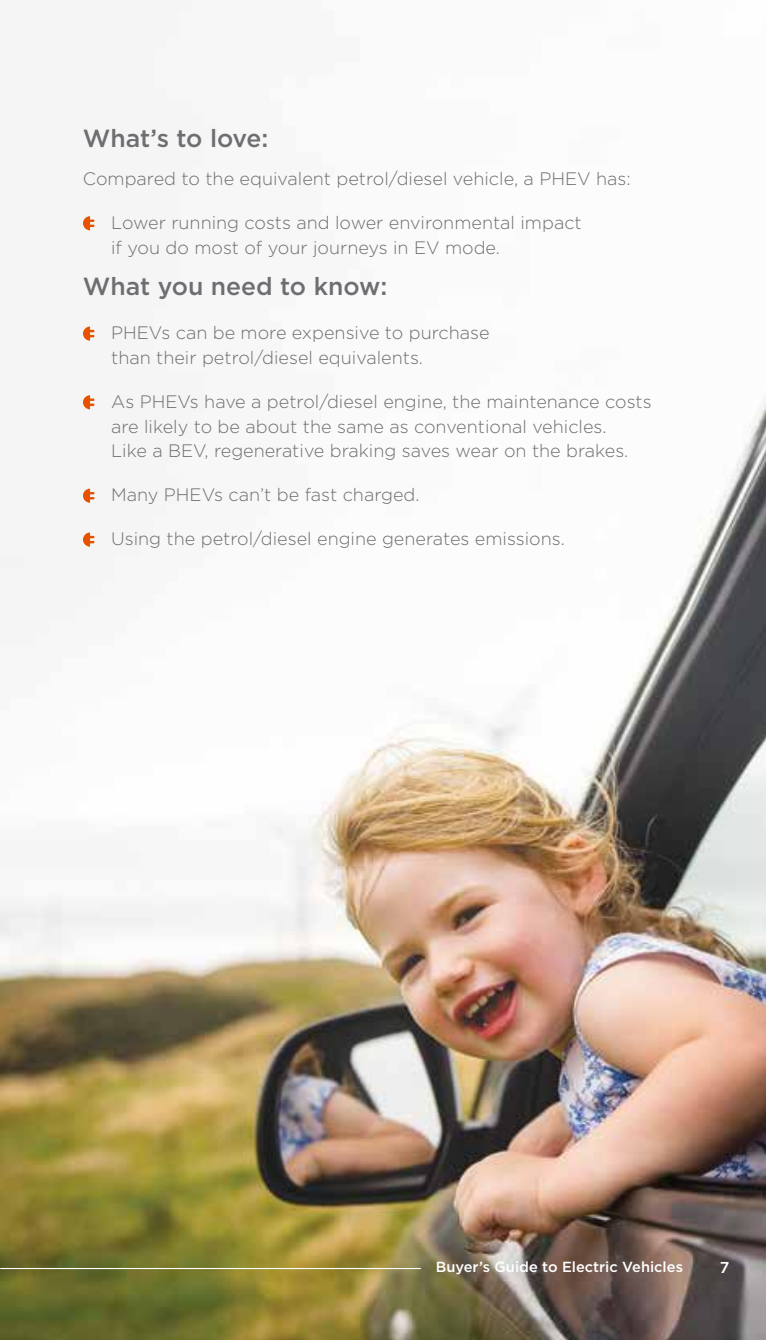
<style>
.page{position:relative;width:766px;height:1340px;background:#fff}
.page>*{position:absolute;margin:0;border:0;box-sizing:border-box;transform-origin:0 0}
.t1{font:500 24.75px "Gotham";letter-spacing:-.005em;color:#6d6e71}
.t2{font:300 18px/24.8px "Gotham";color:#6d6e71}
.t3{font:500 15.75px "Gotham";color:#fff}
.t4{font:500 14.62px "Gotham";color:#fff}
</style>
<div class="page">
<img style="left:0;top:219px;width:765px;height:1120px">
<hr style="left:1px;top:1267px;width:419px;height:1px;background:#fff">
<svg style="left:83px;top:216px;width:10px;height:14px"></svg>
<svg style="left:83px;top:326px;width:10px;height:15px"></svg>
<svg style="left:83px;top:395px;width:10px;height:14px"></svg>
<svg style="left:83px;top:488px;width:10px;height:15px"></svg>
<svg style="left:83px;top:532px;width:10px;height:14px"></svg>
<h1 class="t1" style="left:83px;top:122px;width:187px">What’s to love:</h1>
<p class="t2" style="left:83px;top:166px;width:549px">Compared to the equivalent petrol/diesel vehicle, a PHEV has:</p>
<p class="t2" style="left:111px;top:210px;width:472px">Lower running costs and lower environmental impact if you do most of your journeys in EV mode.</p>
<h1 class="t1" style="left:83px;top:270px;width:306px">What you need to know:</h1>
<p class="t2" style="left:111px;top:320px;width:380px">PHEVs can be more expensive to purchase than their petrol/diesel equivalents.</p>
<p class="t2" style="left:111px;top:388px;width:542px">As PHEVs have a petrol/diesel engine, the maintenance costs are likely to be about the same as conventional vehicles.<br>Like a BEV, regenerative braking saves wear on the brakes.</p>
<p class="t2" style="left:111px;top:482px;width:310px">Many PHEVs can’t be fast charged.</p>
<p class="t2" style="left:111px;top:526px;width:455px">Using the petrol/diesel engine generates emissions.</p>
<p class="t4" style="left:435px;top:1257px;width:249px">Buyer’s Guide to Electric Vehicles</p>
<p class="t3" style="left:719px;top:1257px;width:11px">7</p>
</div>
